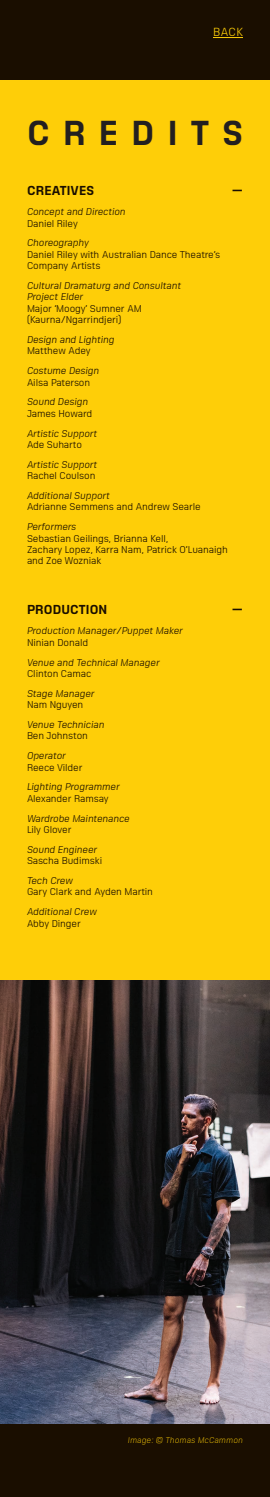
<style>
.page{position:relative;width:270px;height:1497px;background:#fff}
.page>*{position:absolute;margin:0;border:0;box-sizing:border-box;transform-origin:0 0}
.t1{font:700 33.6px "Sizmo Pro";letter-spacing:.39em;color:#231f20}
.t2{font:700 12.6px "Sizmo Pro";letter-spacing:.01em;color:#1a0e00}
.t3{font:11.4px "Sizmo Pro";color:#fece08}
.t4{font:italic 9.6px/11.4px "Sizmo Pro";letter-spacing:-.01em;color:#1a0e00}
.t5{font:9.6px/11.4px "Sizmo Pro";letter-spacing:-.01em;color:#1a0e00}
.t6{font:italic 300 8.1px "Sizmo Pro";letter-spacing:.005em;color:#fece08}
.s1{font-style:normal}
.s2{font-style:italic}
</style>
<div class="page">
<div style="left:0;top:75px;width:270px;height:908px;background:#fece08"></div>
<div style="left:0;top:0;width:270px;height:79px;background:#1a0e00"></div>
<hr style="left:213px;top:37px;width:30px;height:1px;background:#fece08">
<img style="left:0;top:980px;width:270px;height:445px">
<div style="left:0;top:1425px;width:270px;height:72px;background:#1a0e00"></div>
<p class="t3" style="left:213px;top:23px;width:31px">BACK</p>
<p class="t1" style="left:27px;top:104px;width:217px">CREDITS</p>
<p class="t2" style="left:27px;top:180px;width:69px">CREATIVES</p>
<p class="t2" style="left:232px;top:180px;width:13px">—</p>
<p class="t4" style="left:27px;top:205px;width:100px">Concept and Direction<br><span class="s1">Daniel Riley</span></p>
<p class="t5" style="left:27px;top:236px;width:195px"><span class="s2">Choreography<br></span>Daniel Riley with Australian Dance Theatre’s<br>Company Artists</p>
<p class="t4" style="left:27px;top:279px;width:156px">Cultural Dramaturg and Consultant<br>Project Elder<br><span class="s1">Major ‘Moogy’ Sumner AM (Kaurna/Ngarrindjeri)</span></p>
<p class="t4" style="left:27px;top:333px;width:89px">Design and Lighting<br><span class="s1">Matthew Adey</span></p>
<p class="t4" style="left:27px;top:364px;width:74px">Costume Design<br><span class="s1">Ailsa Paterson</span></p>
<p class="t4" style="left:27px;top:395px;width:67px">Sound Design<br><span class="s1">James Howard</span></p>
<p class="t4" style="left:27px;top:426px;width:72px">Artistic Support<br><span class="s1">Ade Suharto</span></p>
<p class="t4" style="left:27px;top:458px;width:72px">Artistic Support<br><span class="s1">Rachel Coulson</span></p>
<p class="t5" style="left:27px;top:489px;width:175px"><span class="s2">Additional Support<br></span>Adrianne Semmens and Andrew Searle</p>
<p class="t5" style="left:27px;top:520px;width:203px"><span class="s2">Performers<br></span>Sebastian Geilings, Brianna Kell,<br>Zachary Lopez, Karra Nam, Patrick O’Luanaigh and Zoe Wozniak</p>
<p class="t2" style="left:27px;top:599px;width:82px">PRODUCTION</p>
<p class="t2" style="left:232px;top:599px;width:13px">—</p>
<p class="t4" style="left:27px;top:624px;width:158px">Production Manager/Puppet Maker<br><span class="s1">Ninian Donald</span></p>
<p class="t4" style="left:27px;top:655px;width:134px">Venue and Technical Manager<br><span class="s1">Clinton Camac</span></p>
<p class="t4" style="left:27px;top:687px;width:69px">Stage Manager<br><span class="s1">Nam Nguyen</span></p>
<p class="t4" style="left:27px;top:718px;width:79px">Venue Technician<br><span class="s1">Ben Johnston</span></p>
<p class="t5" style="left:27px;top:749px;width:57px"><span class="s2">Operator<br></span>Reece Vilder</p>
<p class="t4" style="left:27px;top:780px;width:94px">Lighting Programmer<br><span class="s1">Alexander Ramsay</span></p>
<p class="t4" style="left:27px;top:811px;width:104px">Wardrobe Maintenance<br><span class="s1">Lily Glover</span></p>
<p class="t5" style="left:27px;top:843px;width:77px"><span class="s2">Sound Engineer<br></span>Sascha Budimski</p>
<p class="t5" style="left:27px;top:874px;width:128px"><span class="s2">Tech Crew<br></span>Gary Clark and Ayden Martin</p>
<p class="t4" style="left:27px;top:905px;width:71px">Additional Crew<br><span class="s1">Abby Dinger</span></p>
<p class="t6" style="left:128px;top:1433px;width:117px">Image: © Thomas McCammon</p>
</div>
